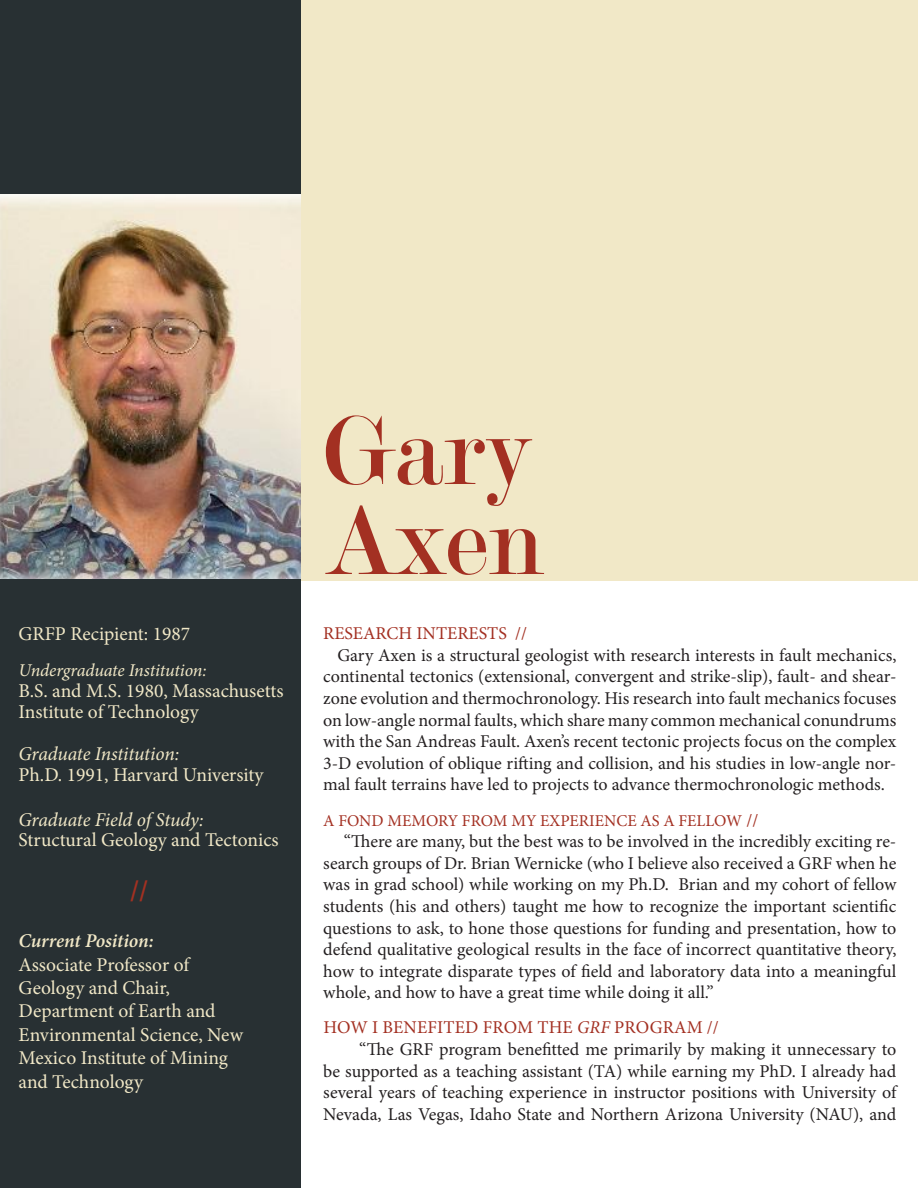
<style>
.page{position:relative;width:918px;height:1188px;background:#fff}
.page>*{position:absolute;margin:0;border:0;box-sizing:border-box;transform-origin:0 0}
.t1{font:105px "Modern";color:#a33022}
.t2{font:700 condensed 30px "Minion Pro";color:#a33022}
.t3{font:19.5px/23.4px "Minion Pro";color:#f1e8c7}
.t4{font:italic 19.5px "Minion Pro";letter-spacing:-.01em;color:#f1e8c7}
.t5{font:italic 600 19.5px "Minion Pro";letter-spacing:-.01em;color:#f1e8c7}
.t6{font:18px/21.6px "Minion Pro";letter-spacing:-.005em;color:#231f20;text-align:justify}
.t7{font:18px "Minion Pro";color:#a33022}
.t8{font:italic 18px "Minion Pro";letter-spacing:-.01em;color:#f1e8c7}
.t9{font:16.5px "Minion Pro";color:#a33022}
.s1{font-size:18px}
.s2{font-style:italic}
</style>
<div class="page">
<div style="left:0;top:0;width:918px;height:580px;background:#f1e8c7"></div>
<div style="left:0;top:0;width:300px;height:602px;background:#283033"></div>
<img style="left:0;top:195px;width:300px;height:384px">
<div style="left:0;top:599px;width:300px;height:589px;background:#283033"></div>
<p class="t3" style="left:19px;top:623px;width:173px">GRFP Recipient: 1987</p>
<p class="t8" style="left:19px;top:658px;width:190px">Undergraduate Institution:</p>
<p class="t3" style="left:19px;top:681px;width:267px;line-height:21px">B.S. and M.S. 1980, Massachusetts<br>Institute of Technology</p>
<p class="t4" style="left:19px;top:741px;width:162px">Graduate Institution:</p>
<p class="t3" style="left:19px;top:764px;width:246px">Ph.D. 1991, Harvard University</p>
<p class="t4" style="left:19px;top:807px;width:187px">Graduate Field of Study:</p>
<p class="t3" style="left:19px;top:828px;width:262px">Structural Geology and Tectonics</p>
<p class="t2" style="left:130px;top:870px;width:20px">//</p>
<p class="t5" style="left:19px;top:927px;width:137px">Current Position:</p>
<p class="t3" style="left:19px;top:953px;width:172px">Associate Professor of</p>
<p class="t3" style="left:19px;top:976px;width:153px">Geology and Chair,</p>
<p class="t3" style="left:19px;top:999px;width:226px">Department of Earth and<br>Environmental Science, New<br>Mexico Institute of Mining and Technology</p>
<p class="t1" style="left:323px;top:398px;width:209px">Gary</p>
<p class="t1" style="left:323px;top:488px;width:222px">Axen</p>
<p class="t7" style="left:323px;top:621px;width:205px">RESEARCH INTERESTS //</p>
<p class="t6" style="left:323px;top:644px;width:575px;text-indent:14px">Gary Axen is a structural geologist with research interests in fault mechanics, continental tectonics (extensional, convergent and strike-slip), fault- and shear&shy;zone evolution and thermochronology. His research into fault mechanics focuses on low-angle normal faults, which share many common mechanical conundrums with the San Andreas Fault. Axen’s recent tectonic projects focus on the complex 3-D evolution of oblique rifting and collision, and his studies in low-angle nor&shy;mal fault terrains have led to projects to advance thermochronologic methods.</p>
<p class="t9" style="left:323px;top:809px;width:437px">A FOND MEMORY FROM MY EXPERIENCE AS A FELLOW <span class="s1">//</span></p>
<p class="t6" style="left:323px;top:831px;width:575px;text-indent:20px">“There are many, but the best was to be involved in the incredibly exciting re&shy;search groups of Dr. Brian Wernicke (who I believe also received a GRF when he was in grad school) while working on my Ph.D. Brian and my cohort of fellow students (his and others) taught me how to recognize the important scientific questions to ask, to hone those questions for funding and presentation, how to defend qualitative geological results in the face of incorrect quantitative theory, how to integrate disparate types of field and laboratory data into a meaningful whole, and how to have a great time while doing it all.”</p>
<p class="t7" style="left:323px;top:1016px;width:397px">HOW I BENEFITED FROM THE <span class="s2">GRF</span> PROGRAM //</p>
<p class="t6" style="left:323px;top:1039px;width:575px;text-indent:36px">“The GRF program benefitted me primarily by making it unnecessary to be supported as a teaching assistant (TA) while earning my PhD. I already had several years of teaching experience in instructor positions with University of Nevada, Las Vegas, Idaho State and Northern Arizona University (NAU), and</p>
</div>
